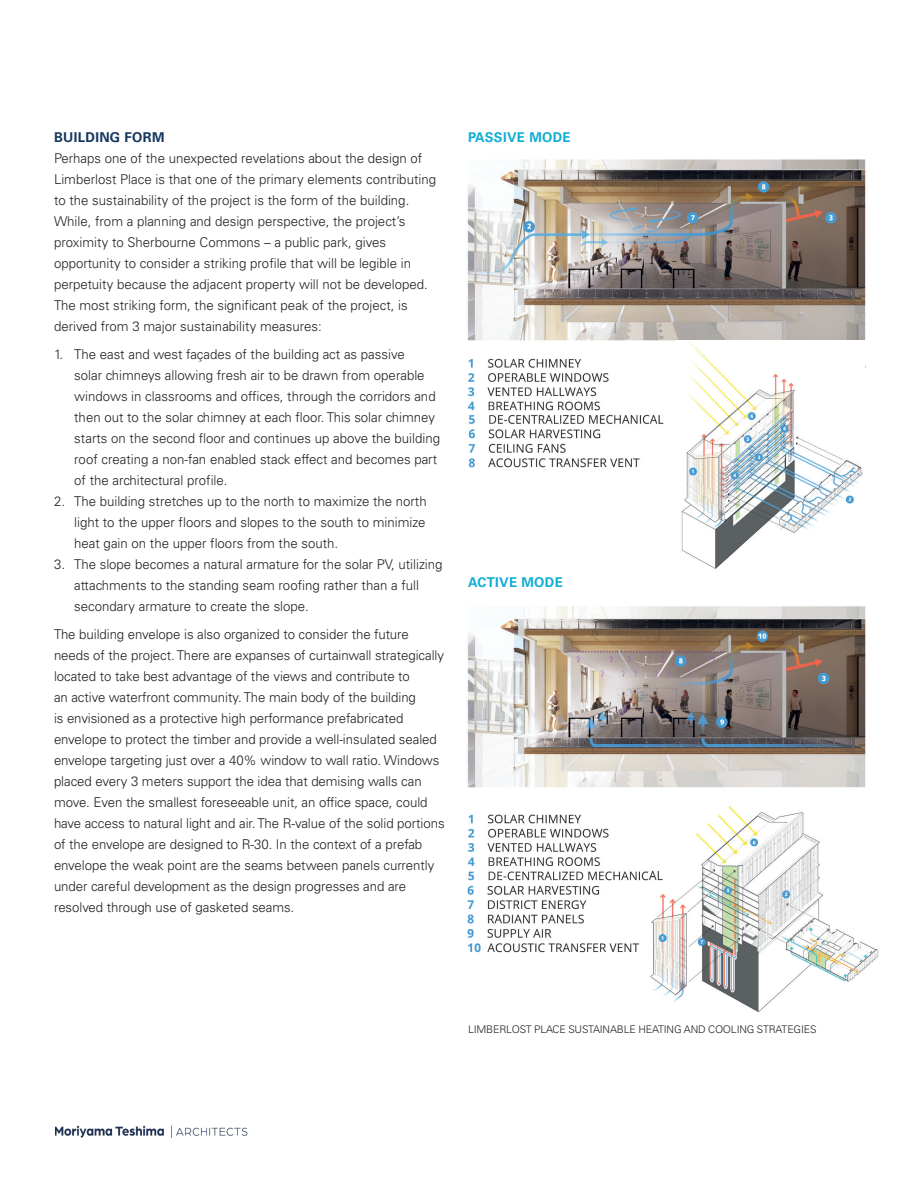
<style>
.page{position:relative;width:918px;height:1188px;background:#fff}
.page>*{position:absolute;margin:0;border:0;box-sizing:border-box;transform-origin:0 0}
.Body{font:300 13.5px/21px "Univers";color:#231f20}
.t1{font:700 13.5px "Univers";letter-spacing:.025em;color:#10aed6}
.t2{font:700 13.5px "Univers";letter-spacing:.025em;color:#15365d}
.MTA_Caption{font:300 10.5px "Univers";letter-spacing:-.015em;color:#231f20}
</style>
<div class="page">
<img style="left:467px;top:159px;width:399px;height:252px">
<img style="left:467px;top:606px;width:399px;height:275px">
<img style="left:468px;top:414px;width:196px;height:54px">
<img style="left:676px;top:341px;width:189px;height:228px">
<img style="left:467px;top:885px;width:173px;height:68px">
<img style="left:650px;top:803px;width:229px;height:210px">
<div style="left:666px;top:354px;width:13px;height:57px;background:#fff"></div>
<img style="left:649px;top:870px;width:15px;height:12px">
<img style="left:55px;top:1125px;width:193px;height:12px">
<p class="t2" style="left:54px;top:129px;width:112px">BUILDING FORM</p>
<p class="Body" style="left:54px;top:148px;width:384px">Perhaps one of the unexpected revelations about the design of Limberlost Place is that one of the primary elements contributing to the sustainability of the project is the form of the building.<br>While, from a planning and design perspective, the project’s proximity to Sherbourne Commons – a public park, gives opportunity to consider a striking profile that will be legible in perpetuity because the adjacent property will not be developed.<br>The most striking form, the significant peak of the project, is derived from 3 major sustainability measures:</p>
<p class="Body" style="left:74px;top:344px;width:367px;text-indent:-20px">1. The east and west façades of the building act as passive<br>solar chimneys allowing fresh air to be drawn from operable windows in classrooms and offices, through the corridors and then out to the solar chimney at each floor. This solar chimney starts on the second floor and continues up above the building roof creating a non-fan enabled stack effect and becomes part of the architectural profile.</p>
<p class="Body" style="left:74px;top:491px;width:354px;text-align:justify;text-indent:-20px">2. The building stretches up to the north to maximize the north light to the upper floors and slopes to the south to minimize heat gain on the upper floors from the south.</p>
<p class="Body" style="left:74px;top:554px;width:370px;text-indent:-20px">3. The slope becomes a natural armature for the solar PV, utilizing attachments to the standing seam roofing rather than a full secondary armature to create the slope.</p>
<p class="Body" style="left:54px;top:623px;width:392px">The building envelope is also organized to consider the future needs of the project. There are expanses of curtainwall strategically located to take best advantage of the views and contribute to<br>an active waterfront community. The main body of the building<br>is envisioned as a protective high performance prefabricated envelope to protect the timber and provide a well-insulated sealed envelope targeting just over a 40% window to wall ratio. Windows placed every 3 meters support the idea that demising walls can move. Even the smallest foreseeable unit, an office space, could have access to natural light and air. The R-value of the solid portions of the envelope are designed to R-30. In the context of a prefab envelope the weak point are the seams between panels currently under careful development as the design progresses and are resolved through use of gasketed seams.</p>
<p class="t1" style="left:468px;top:129px;width:104px">PASSIVE MODE</p>
<p class="t1" style="left:468px;top:575px;width:96px">ACTIVE MODE</p>
<p class="MTA_Caption" style="left:468px;top:1023px;width:350px">LIMBERLOST PLACE SUSTAINABLE HEATING AND COOLING STRATEGIES</p>
</div>
